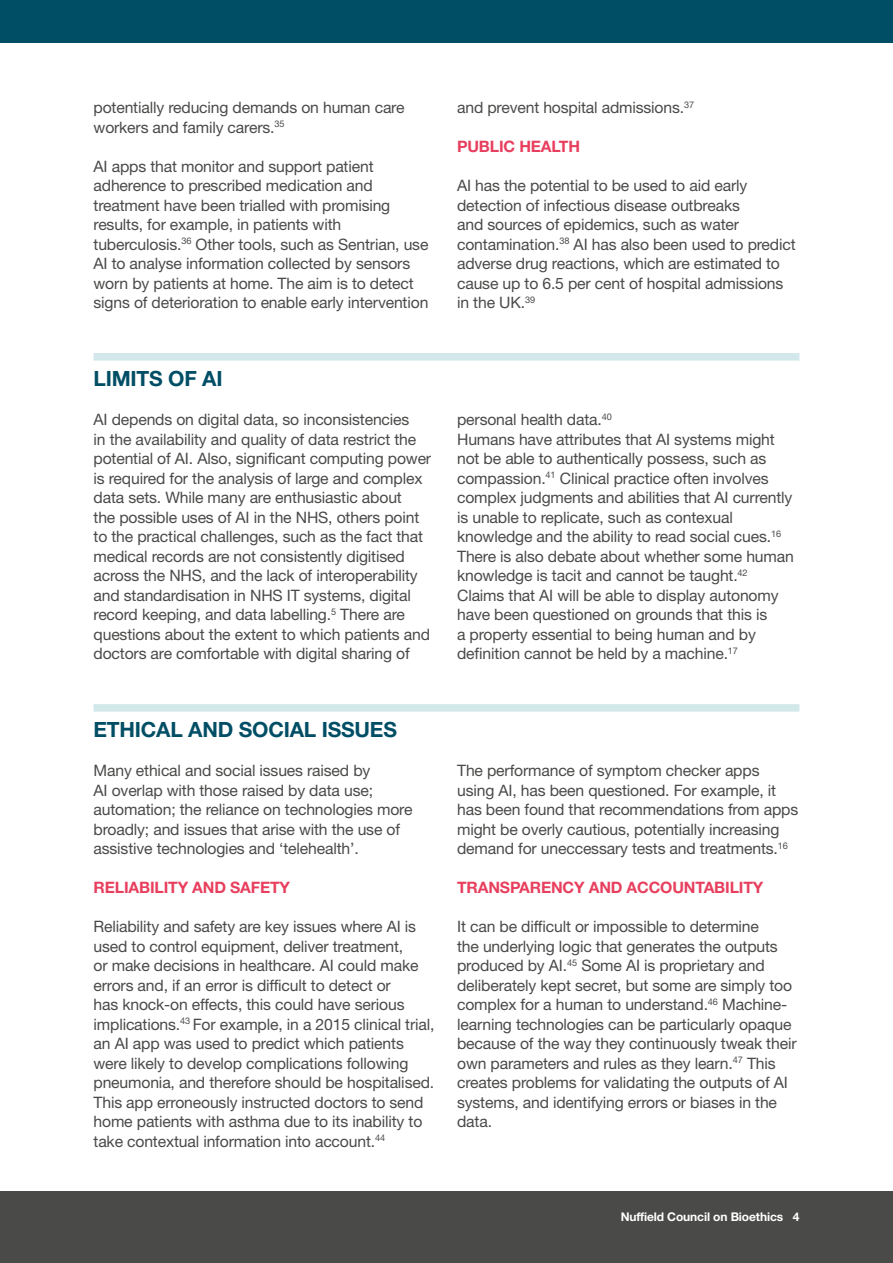
<style>
.page{position:relative;width:893px;height:1263px;background:#fff}
.page>*{position:absolute;margin:0;border:0;box-sizing:border-box;transform-origin:0 0}
.t1{font:700 21px "Helvetica Neue LT Pro";letter-spacing:-.01em;color:#004e65}
.t2{font:15.75px/19.5px "Helvetica Neue LT Pro";letter-spacing:-.01em;color:#4a4a49}
.t3{font:700 15.75px "Helvetica Neue LT Pro";letter-spacing:-.01em;color:#e83f5e}
.t4{font:700 12px "Helvetica Neue LT Pro";letter-spacing:-.01em;color:#fff}
</style>
<div class="page">
<div style="left:94px;top:353px;width:705px;height:8px;background:#d2e8eb"></div>
<div style="left:94px;top:704px;width:705px;height:8px;background:#d2e8eb"></div>
<div style="left:0;top:1191px;width:893px;height:72px;background:#4a4a49"></div>
<div style="left:0;top:0;width:893px;height:43px;background:#004e65"></div>
<p class="t2" style="left:94px;top:97px;width:312px">potentially reducing demands on human care workers and family carers.<sup>35</sup></p>
<p class="t2" style="left:94px;top:156px;width:336px">AI apps that monitor and support patient adherence to prescribed medication and treatment have been trialled with promising results, for example, in patients with tuberculosis.<sup>36</sup> Other tools, such as Sentrian, use AI to analyse information collected by sensors worn by patients at home. The aim is to detect signs of deterioration to enable early intervention</p>
<p class="t2" style="left:457px;top:97px;width:239px">and prevent hospital admissions.<sup>37</sup></p>
<p class="t3" style="left:457px;top:136px;width:124px">PUBLIC HEALTH</p>
<p class="t2" style="left:457px;top:175px;width:340px">AI has the potential to be used to aid early detection of infectious disease outbreaks<br>and sources of epidemics, such as water contamination.<sup>38</sup> AI has also been used to predict adverse drug reactions, which are estimated to cause up to 6.5 per cent of hospital admissions in the UK.<sup>39</sup></p>
<h1 class="t1" style="left:94px;top:365px;width:131px">LIMITS OF AI</h1>
<p class="t2" style="left:94px;top:409px;width:339px">AI depends on digital data, so inconsistencies<br>in the availability and quality of data restrict the potential of AI. Also, significant computing power is required for the analysis of large and complex data sets. While many are enthusiastic about<br>the possible uses of AI in the NHS, others point to the practical challenges, such as the fact that medical records are not consistently digitised across the NHS, and the lack of interoperability and standardisation in NHS IT systems, digital record keeping, and data labelling.<sup>5</sup> There are questions about the extent to which patients and doctors are comfortable with digital sharing of</p>
<p class="t2" style="left:457px;top:409px;width:338px">personal health data.<sup>40<br></sup>Humans have attributes that AI systems might not be able to authentically possess, such as compassion.<sup>41</sup> Clinical practice often involves complex judgments and abilities that AI currently is unable to replicate, such as contexual knowledge and the ability to read social cues.<sup>16<br></sup>There is also debate about whether some human knowledge is tacit and cannot be taught.<sup>42<br></sup>Claims that AI will be able to display autonomy have been questioned on grounds that this is<br>a property essential to being human and by definition cannot be held by a machine.<sup>17</sup></p>
<h1 class="t1" style="left:94px;top:716px;width:305px">ETHICAL AND SOCIAL ISSUES</h1>
<p class="t2" style="left:94px;top:760px;width:320px">Many ethical and social issues raised by<br>AI overlap with those raised by data use; automation; the reliance on technologies more broadly; and issues that arise with the use of assistive technologies and ‘telehealth’.</p>
<p class="t3" style="left:94px;top:877px;width:198px">RELIABILITY AND SAFETY</p>
<p class="t2" style="left:94px;top:916px;width:342px">Reliability and safety are key issues where AI is used to control equipment, deliver treatment,<br>or make decisions in healthcare. AI could make errors and, if an error is difficult to detect or<br>has knock-on effects, this could have serious implications.<sup>43</sup> For example, in a 2015 clinical trial, an AI app was used to predict which patients were likely to develop complications following pneumonia, and therefore should be hospitalised.<br>This app erroneously instructed doctors to send home patients with asthma due to its inability to take contextual information into account.<sup>44</sup></p>
<p class="t2" style="left:457px;top:760px;width:343px">The performance of symptom checker apps using AI, has been questioned. For example, it has been found that recommendations from apps might be overly cautious, potentially increasing demand for uneccessary tests and treatments.<sup>16</sup></p>
<p class="t3" style="left:457px;top:877px;width:308px">TRANSPARENCY AND ACCOUNTABILITY</p>
<p class="t2" style="left:457px;top:916px;width:341px">It can be difficult or impossible to determine<br>the underlying logic that generates the outputs produced by AI.<sup>45</sup> Some AI is proprietary and deliberately kept secret, but some are simply too complex for a human to understand.<sup>46</sup> Machine&shy;learning technologies can be particularly opaque because of the way they continuously tweak their own parameters and rules as they learn.<sup>47</sup> This creates problems for validating the outputs of AI systems, and identifying errors or biases in the data.</p>
<p class="t4" style="left:621px;top:1209px;width:180px">Nuffield Council on Bioethics 4</p>
</div>
